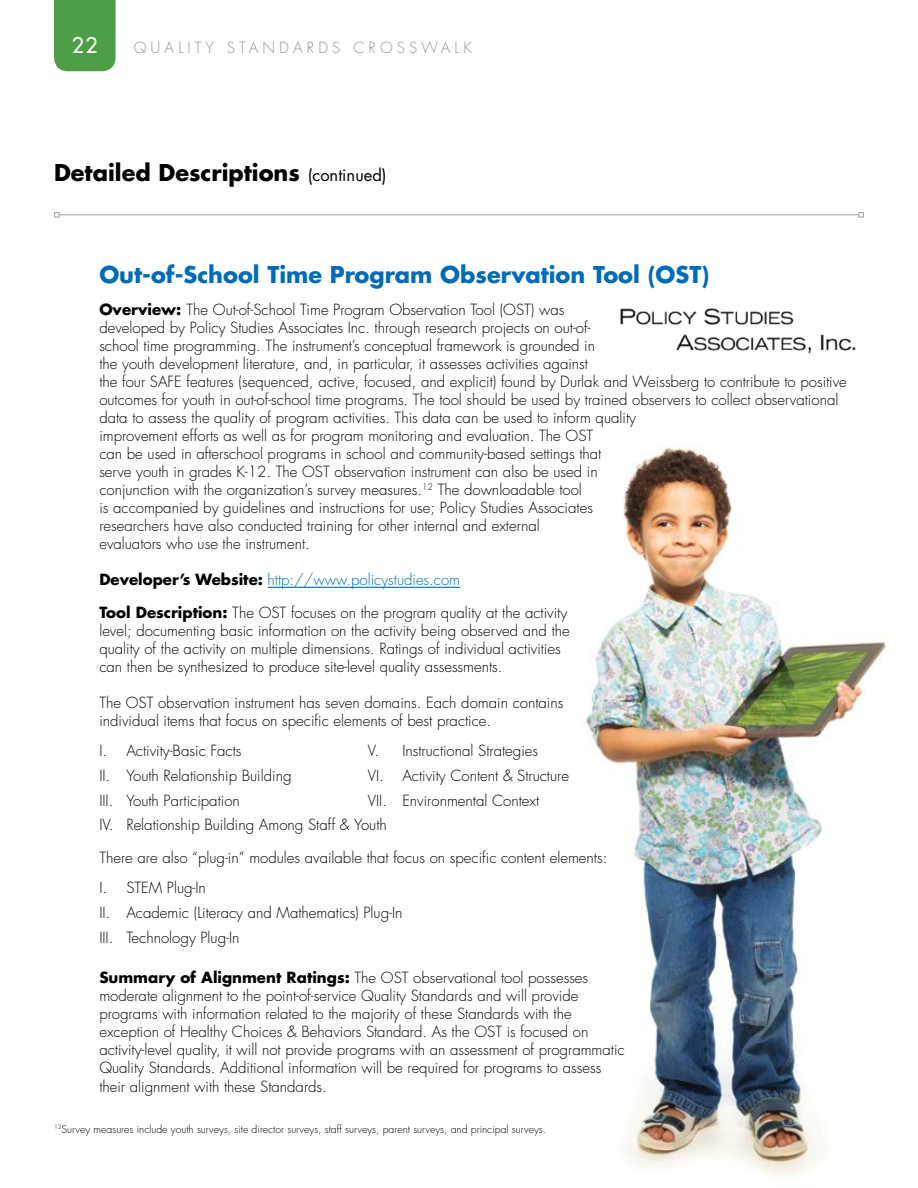
<style>
.page{position:relative;width:918px;height:1188px;background:#fff}
.page>*{position:absolute;margin:0;border:0;box-sizing:border-box;transform-origin:0 0}
.t1{font:700 22.5px "Futura";color:#006bb6}
.t2{font:700 22.5px "Futura";color:#000}
.t3{font:21px "Futura";color:#fff}
.t4{font:300 15px/18px "Futura";color:#000}
.t5{font:300 15px "Futura";color:#006bb6}
.t6{font:300 15px "Futura";letter-spacing:.275em;color:#939598}
.t7{font:300 10.5px "Futura";color:#000}
.s1{font-weight:400;font-size:16.5px}
.s2{font-weight:700}
.s3{font-weight:700;color:#000}
</style>
<div class="page">
<div style="left:54px;top:0;width:62px;height:71px;background:#4d9e47"></div>
<img style="left:586px;top:446px;width:300px;height:731px">
<hr style="left:268px;top:587px;width:192px;height:1px;background:#006bb6">
<img style="left:620px;top:308px;width:236px;height:46px">
<hr style="left:59px;top:214px;width:800px;height:1px;background:#a7a9ac">
<svg style="left:858px;top:212px;width:6px;height:6px"></svg>
<svg style="left:54px;top:212px;width:6px;height:6px"></svg>
<h2 class="t3" style="left:72px;top:31px;width:27px">22</h2>
<p class="t6" style="left:134px;top:38px;width:340px">QUALITY STANDARDS CROSSWALK</p>
<h1 class="t2" style="left:54px;top:157px;width:334px">Detailed Descriptions <span class="s1">(continued)</span></h1>
<h1 class="t1" style="left:99px;top:259px;width:612px">Out-of-School Time Program Observation Tool (OST)</h1>
<p class="t4" style="left:99px;top:301px;width:749px"><span class="s2">Overview:</span> The Out-of-School Time Program Observation Tool (OST) was<br>developed by Policy Studies Associates Inc. through research projects on out-of-<br>school time programming. The instrument’s conceptual framework is grounded in<br>the youth development literature, and, in particular, it assesses activities against<br>the four SAFE features (sequenced, active, focused, and explicit) found by Durlak and Weissberg to contribute to positive outcomes for youth in out-of-school time programs. The tool should be used by trained observers to collect observational data to assess the quality of program activities. This data can be used to inform quality<br>improvement efforts as well as for program monitoring and evaluation. The OST<br>can be used in afterschool programs in school and community-based settings that<br>serve youth in grades K-12. The OST observation instrument can also be used in<br>conjunction with the organization’s survey measures.<sup>12</sup> The downloadable tool<br>is accompanied by guidelines and instructions for use; Policy Studies Associates<br>researchers have also conducted training for other internal and external<br>evaluators who use the instrument.</p>
<p class="t5" style="left:99px;top:570px;width:362px"><span class="s3">Developer’s Website:</span> http://www.policystudies.com</p>
<p class="t4" style="left:99px;top:604px;width:472px"><span class="s2">Tool Description:</span> The OST focuses on the program quality at the activity level; documenting basic information on the activity being observed and the quality of the activity on multiple dimensions. Ratings of individual activities can then be synthesized to produce site-level quality assessments.</p>
<p class="t4" style="left:99px;top:694px;width:466px">The OST observation instrument has seven domains. Each domain contains individual items that focus on specific elements of best practice.</p>
<p class="t4" style="left:99px;top:742px;width:144px">I. Activity-Basic Facts</p>
<p class="t4" style="left:368px;top:742px;width:172px">V. Instructional Strategies</p>
<p class="t4" style="left:99px;top:767px;width:194px">II. Youth Relationship Building</p>
<p class="t4" style="left:368px;top:767px;width:203px">VI. Activity Content &amp; Structure</p>
<p class="t4" style="left:99px;top:791px;width:142px">III. Youth Participation</p>
<p class="t4" style="left:99px;top:788px;width:441px;line-height:24.8px;text-indent:269px">VII. Environmental Context<br>IV. Relationship Building Among Staff &amp; Youth</p>
<p class="t4" style="left:99px;top:843px;width:509px;line-height:30px">There are also “plug-in” modules available that focus on specific content elements:<br>I. STEM Plug-In</p>
<p class="t4" style="left:99px;top:900px;width:305px;line-height:24.8px">II. Academic (Literacy and Mathematics) Plug-In<br>III. Technology Plug-In</p>
<p class="t4" style="left:99px;top:968px;width:527px"><span class="s2">Summary of Alignment Ratings:</span> The OST observational tool possesses moderate alignment to the point-of-service Quality Standards and will provide programs with information related to the majority of these Standards with the exception of Healthy Choices &amp; Behaviors Standard. As the OST is focused on activity-level quality, it will not provide programs with an assessment of programmatic Quality Standards. Additional information will be required for programs to assess</p>
<p class="t4" style="left:99px;top:1078px;width:229px">their alignment with these Standards.</p>
<p class="t7" style="left:54px;top:1122px;width:494px"><sup>12</sup>Survey measures include youth surveys, site director surveys, staff surveys, parent surveys, and principal surveys.</p>
</div>
